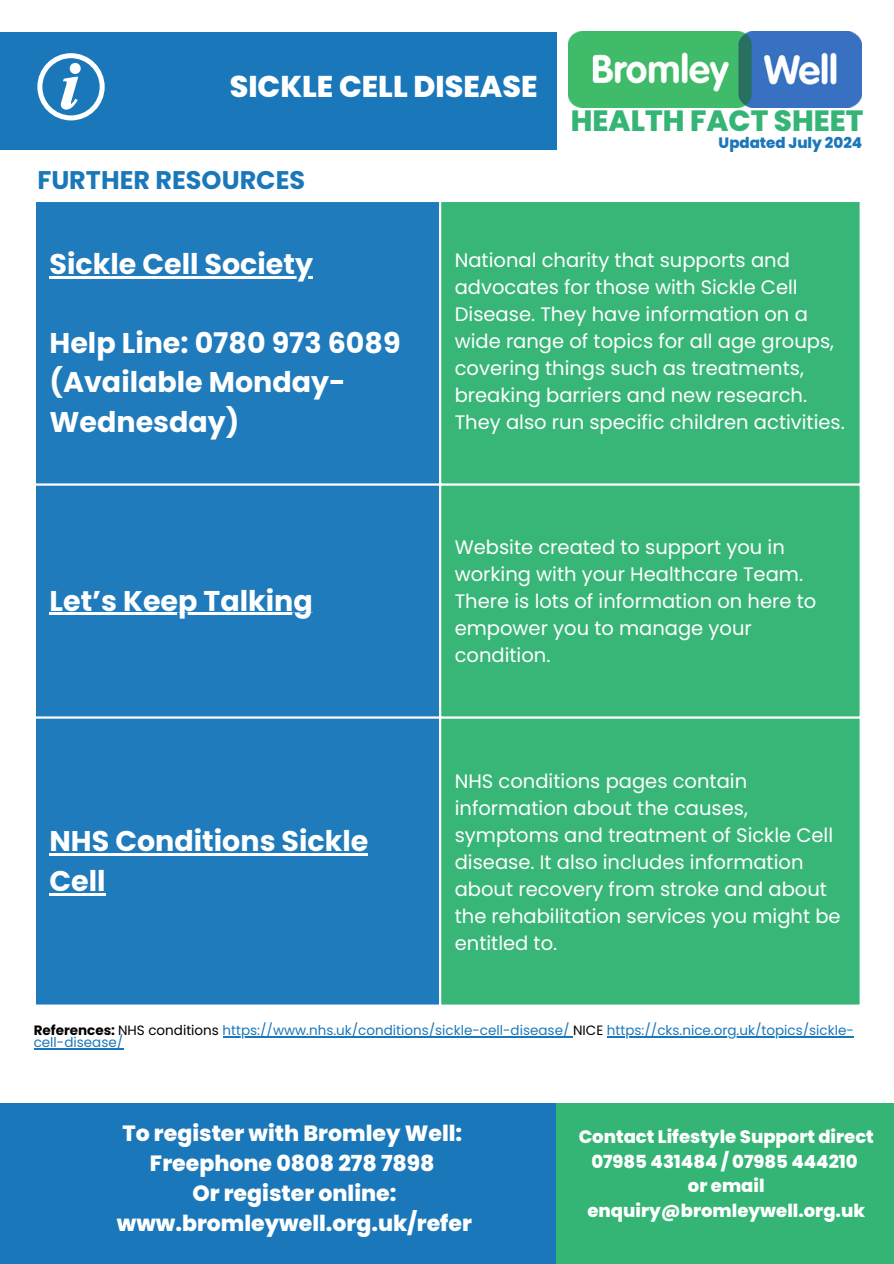
<style>
.page{position:relative;width:894px;height:1264px;background:#fff}
.page>*{position:absolute;margin:0;border:0;box-sizing:border-box;transform-origin:0 0}
.t1{font:800 30px "Poppins";color:#fff}
.t2{font:800 29.25px "Poppins";color:#34b575}
.t3{font:700 28.5px/39.3px "Poppins";color:#fff}
.t4{font:700 25.5px "Poppins";color:#1a78ba}
.t5{font:800 22.05px/30.2px "Poppins";color:#fff;text-align:center}
.t6{font:19.5px/27px "Poppins";color:#fff}
.t7{font:800 18px/24.8px "Poppins";color:#fff;text-align:center}
.t8{font:800 15px "Poppins";color:#1a78ba}
.t9{font:13.5px "Poppins";color:#1a78ba}
.s1{font-weight:700;color:#000}
.s2{color:#000}
</style>
<div class="page">
<div style="left:0;top:32px;width:556px;height:117px;background:#1a78ba"></div>
<svg style="left:37px;top:53px;width:68px;height:67px"></svg>
<div style="left:0;top:1103px;width:556px;height:160px;background:#1a78ba"></div>
<div style="left:556px;top:1103px;width:337px;height:160px;background:#34b575"></div>
<div style="left:36px;top:202px;width:403px;height:802px;background:#1f7bbb"></div>
<div style="left:441px;top:202px;width:418px;height:802px;background:#38b678"></div>
<hr style="left:49px;top:276px;width:264px;height:2px;background:#fff">
<hr style="left:49px;top:613px;width:264px;height:2px;background:#fff">
<hr style="left:49px;top:853px;width:319px;height:3px;background:#fff">
<hr style="left:49px;top:893px;width:57px;height:2px;background:#fff">
<hr style="left:34px;top:483px;width:827px;height:2px;background:#fff">
<hr style="left:34px;top:716px;width:827px;height:2px;background:#fff">
<hr style="left:222px;top:1036px;width:347px;height:1px;background:#1a78ba">
<hr style="left:606px;top:1036px;width:247px;height:1px;background:#1a78ba">
<hr style="left:34px;top:1048px;width:89px;height:1px;background:#1a78ba">
<img style="left:568px;top:31px;width:293px;height:77px">
<p class="t1" style="left:230px;top:65px;width:309px">SICKLE CELL DISEASE</p>
<h2 class="t4" style="left:37px;top:162px;width:269px">FURTHER RESOURCES</h2>
<p class="t2" style="left:570px;top:100px;width:294px">HEALTH FACT SHEET</p>
<p class="t8" style="left:718px;top:132px;width:145px">Updated July 2024</p>
<h3 class="t3" style="left:49px;top:244px;width:265px">Sickle Cell Society</h3>
<h3 class="t3" style="left:49px;top:323px;width:352px">Help Line: 0780 973 6089 (Available Monday-<br>Wednesday)</h3>
<h3 class="t3" style="left:49px;top:581px;width:265px">Let’s Keep Talking</h3>
<h3 class="t3" style="left:49px;top:821px;width:320px">NHS Conditions Sickle<br>Cell</h3>
<p class="t6" style="left:454px;top:247px;width:391px">National charity that supports and advocates for those with Sickle Cell Disease. They have information on a wide range of topics for all age groups, covering things such as treatments, breaking barriers and new research.<br>They also run specific children activities.</p>
<p class="t6" style="left:454px;top:534px;width:363px">Website created to support you in working with your Healthcare Team.<br>There is lots of information on here to empower you to manage your condition.</p>
<p class="t6" style="left:454px;top:768px;width:387px">NHS conditions pages contain information about the causes, symptoms and treatment of Sickle Cell disease. It also includes information about recovery from stroke and about the rehabilitation services you might be entitled to.</p>
<p class="t9" style="left:34px;top:1020px;width:821px"><span class="s1">References:</span> <span class="s2">NHS conditions</span> https://www.nhs.uk/conditions/sickle-cell-disease/ <span class="s2">NICE</span> https://cks.nice.org.uk/topics/sickle-</p>
<p class="t9" style="left:34px;top:1033px;width:91px">cell-disease/</p>
<h1 class="t5" style="left:117px;top:1118px;width:356px">To register with Bromley Well:<br>Freephone 0808 278 7898<br>Or register online: www.bromleywell.org.uk/refer</h1>
<h5 class="t7" style="left:578px;top:1124px;width:296px">Contact Lifestyle Support direct<br>07985 431484 / 07985 444210<br>or email enquiry@bromleywell.org.uk</h5>
<p class="t5" style="left:102px;top:1120px;width:341px">To register with Bromley Well:</p>
<p class="t5" style="left:130px;top:1150px;width:286px">Freephone 0808 278 7898</p>
<p class="t5" style="left:172px;top:1180px;width:205px">Or register online:</p>
<p class="t5" style="left:155px;top:1210px;width:298px">.bromleywell.org.uk/ref r</p>
<p class="t7" style="left:578px;top:1128px;width:296px">Contact Lifestyle Support direct<br>07985 431484 / 07985 444210<br>or email</p>
<h1 class="t7" style="left:587px;top:1202px;width:279px">enquiry@bromleywell.org.uk</h1>
</div>
